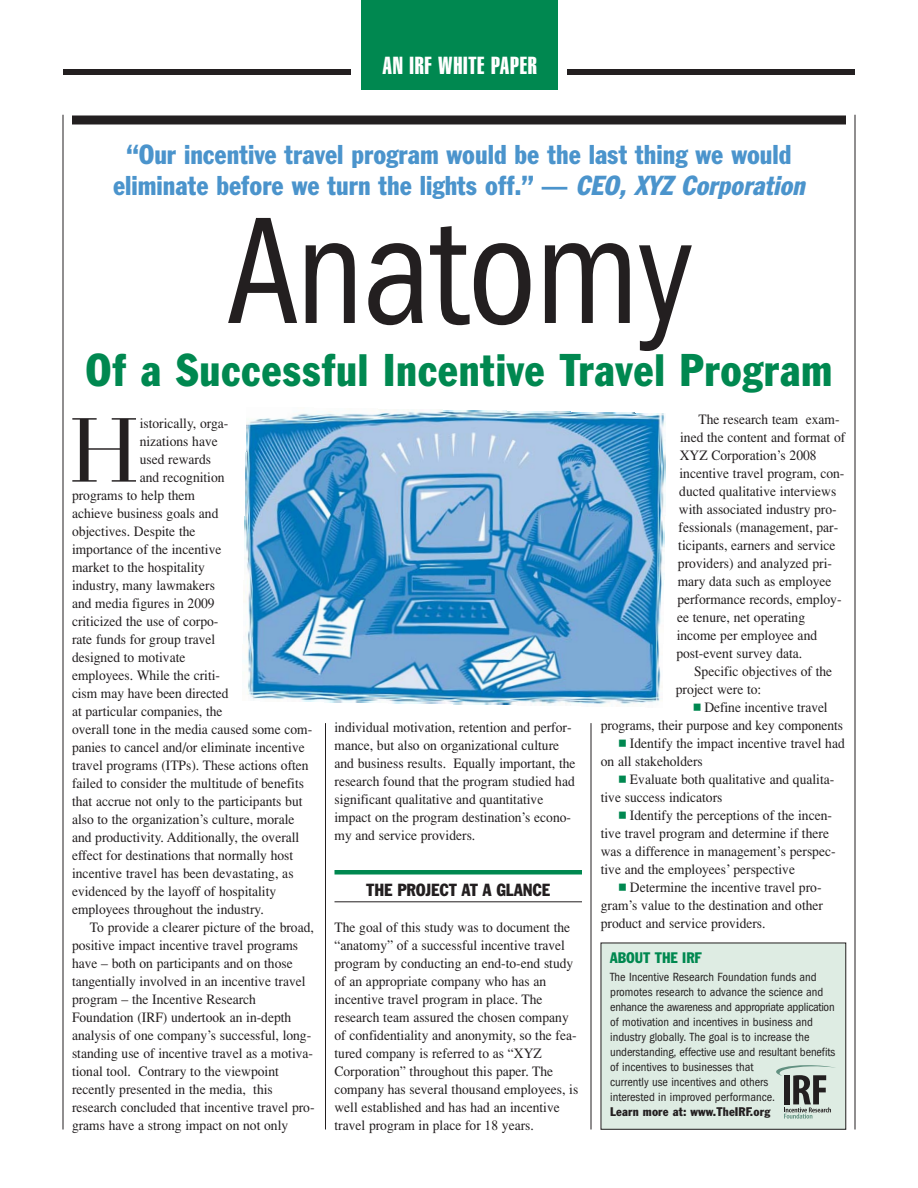
<style>
.page{position:relative;width:918px;height:1188px;background:#fff}
.page>*{position:absolute;margin:0;border:0;box-sizing:border-box;transform-origin:0 0}
.t1{font:157.5px "Franklin Got Cd ITC";letter-spacing:-.015em;color:#231f20;scale:.95 1}
.t2{font:90.15px "Bauer Bodoni";color:#231f20;scale:.95 1}
.t3{font:condensed 45px "Franklin Gothic BT";letter-spacing:.015em;color:#008850;scale:.95 1}
.t4{font:condensed 27px/31.5px "Franklin Gothic BT";color:#4b94cc;text-align:center;scale:.95 1}
.t5{font:24px "Swiss 911 BT Extra Compressed";letter-spacing:.03em;color:#fff}
.t6{font:condensed 17.25px "Franklin Gothic BT";letter-spacing:-.005em;color:#231f20;scale:.95 1}
.t7{font:condensed 15px "Franklin Gothic BT";color:#008850;scale:.95 1}
.t8{font:14.25px/18px "Times";color:#231f20;scale:.95 1}
.t9{font:12.3px/15px "Franklin Got Cd ITC";color:#231f20}
.s1{font-style:italic}
.s2{font-family:"Universal Newswith Comm Pi";color:#008850}
.s3{font-family:"Franklin Gothic BT";font-stretch:condensed}
</style>
<div class="page">
<div style="left:601px;top:943px;width:245px;height:186px;background:#deece3"></div>
<hr style="left:591px;top:723px;width:1px;height:407px;background:#231f20">
<hr style="left:855px;top:115px;width:1px;height:1015px;background:#231f20">
<div style="left:362px;top:0;width:196px;height:90px;background:#008850"></div>
<div style="left:63px;top:69px;width:288px;height:6px;background:#231f20"></div>
<div style="left:567px;top:69px;width:288px;height:6px;background:#231f20"></div>
<div style="left:72px;top:116px;width:774px;height:8px;background:#231f20"></div>
<hr style="left:63px;top:115px;width:1px;height:1015px;background:#231f20">
<img style="left:243px;top:409px;width:422px;height:297px">
<hr style="left:325px;top:723px;width:1px;height:407px;background:#231f20">
<div style="left:334px;top:870px;width:248px;height:5px;background:#008850"></div>
<hr style="left:334px;top:902px;width:248px;height:1px;background:#231f20">
<svg style="left:776px;top:1065px;width:59px;height:54px"></svg>
<p class="t5" style="left:383px;top:57px;width:156px">AN IRF WHITE PAPER</p>
<p class="t4" style="left:113px;top:142px;width:735px">“Our incentive travel program would be the last thing we would eliminate before we turn the lights off.” — <span class="s1">CEO, XYZ Corporation</span></p>
<p class="t1" style="left:226px;top:211px;width:493px">Anatomy</p>
<p class="t3" style="left:86px;top:354px;width:788px">Of a Successful Incentive Travel Program</p>
<p class="t2" style="left:71px;top:415px;width:72px">H</p>
<p class="t8" style="left:140px;top:415px;width:95px">istorically, orga-</p>
<p class="t8" style="left:140px;top:433px;width:84px">nizations have</p>
<p class="t8" style="left:140px;top:451px;width:77px">used rewards</p>
<p class="t8" style="left:140px;top:469px;width:91px">and recognition</p>
<p class="t8" style="left:72px;top:487px;width:131px">programs to help them</p>
<p class="t8" style="left:72px;top:505px;width:156px">achieve business goals and</p>
<p class="t8" style="left:72px;top:523px;width:132px">objectives. Despite the</p>
<p class="t8" style="left:72px;top:541px;width:159px">importance of the incentive</p>
<p class="t8" style="left:72px;top:559px;width:141px">market to the hospitality</p>
<p class="t8" style="left:72px;top:577px;width:152px">industry, many lawmakers</p>
<p class="t8" style="left:72px;top:595px;width:152px">and media figures in 2009</p>
<p class="t8" style="left:72px;top:613px;width:156px">criticized the use of corpo-</p>
<p class="t8" style="left:72px;top:631px;width:152px">rate funds for group travel</p>
<p class="t8" style="left:72px;top:649px;width:121px">designed to motivate</p>
<p class="t8" style="left:72px;top:667px;width:157px">employees. While the criti-</p>
<p class="t8" style="left:72px;top:685px;width:166px">cism may have been directed</p>
<p class="t8" style="left:72px;top:703px;width:160px">at particular companies, the</p>
<p class="t8" style="left:72px;top:721px;width:254px">overall tone in the media caused some com-</p>
<p class="t8" style="left:72px;top:739px;width:247px">panies to cancel and/or eliminate incentive</p>
<p class="t8" style="left:72px;top:757px;width:251px">travel programs (ITPs). These actions often</p>
<p class="t8" style="left:72px;top:775px;width:246px">failed to consider the multitude of benefits</p>
<p class="t8" style="left:72px;top:793px;width:244px">that accrue not only to the participants but</p>
<p class="t8" style="left:72px;top:811px;width:236px">also to the organization’s culture, morale</p>
<p class="t8" style="left:72px;top:829px;width:241px">and productivity. Additionally, the overall</p>
<p class="t8" style="left:72px;top:847px;width:235px">effect for destinations that normally host</p>
<p class="t8" style="left:72px;top:865px;width:235px">incentive travel has been devastating, as</p>
<p class="t8" style="left:72px;top:883px;width:217px">evidenced by the layoff of hospitality</p>
<p class="t8" style="left:72px;top:901px;width:203px">employees throughout the industry.</p>
<p class="t8" style="left:90px;top:919px;width:237px">To provide a clearer picture of the broad,</p>
<p class="t8" style="left:72px;top:937px;width:240px">positive impact incentive travel programs</p>
<p class="t8" style="left:72px;top:955px;width:234px">have – both on participants and on those</p>
<p class="t8" style="left:72px;top:973px;width:247px">tangentially involved in an incentive travel</p>
<p class="t8" style="left:72px;top:991px;width:195px">program – the Incentive Research</p>
<p class="t8" style="left:72px;top:1009px;width:232px">Foundation (IRF) undertook an in-depth</p>
<p class="t8" style="left:72px;top:1027px;width:253px">analysis of one company’s successful, long-</p>
<p class="t8" style="left:72px;top:1045px;width:255px">standing use of incentive travel as a motiva-</p>
<p class="t8" style="left:72px;top:1063px;width:219px">tional tool. Contrary to the viewpoint</p>
<p class="t8" style="left:72px;top:1081px;width:213px">recently presented in the media, this</p>
<p class="t8" style="left:72px;top:1099px;width:257px">research concluded that incentive travel pro-</p>
<p class="t8" style="left:72px;top:1117px;width:229px">grams have a strong impact on not only</p>
<p class="t8" style="left:334px;top:720px;width:255px">individual motivation, retention and perfor&shy;mance, but also on organizational culture and business results. Equally important, the research found that the program studied had significant qualitative and quantitative impact on the program destination’s econo&shy;my and service providers.</p>
<p class="t6" style="left:366px;top:883px;width:195px">THE PROJECT AT A GLANCE</p>
<p class="t8" style="left:334px;top:919px;width:258px">The goal of this study was to document the “anatomy” of a successful incentive travel program by conducting an end-to-end study of an appropriate company who has an incentive travel program in place. The research team assured the chosen company of confidentiality and anonymity, so the fea&shy;tured company is referred to as “XYZ Corporation” throughout this paper. The company has several thousand employees, is well established and has had an incentive travel program in place for 18 years.</p>
<p class="t8" style="left:699px;top:411px;width:150px">The research team exam-</p>
<p class="t8" style="left:680px;top:429px;width:175px">ined the content and format of</p>
<p class="t8" style="left:680px;top:447px;width:145px">XYZ Corporation’s 2008</p>
<p class="t8" style="left:680px;top:465px;width:175px">incentive travel program, con-</p>
<p class="t8" style="left:679px;top:483px;width:167px">ducted qualitative interviews</p>
<p class="t8" style="left:679px;top:501px;width:168px">with associated industry pro-</p>
<p class="t8" style="left:679px;top:519px;width:170px">fessionals (management, par-</p>
<p class="t8" style="left:678px;top:537px;width:167px">ticipants, earners and service</p>
<p class="t8" style="left:678px;top:555px;width:164px">providers) and analyzed pri-</p>
<p class="t8" style="left:678px;top:573px;width:164px">mary data such as employee</p>
<p class="t8" style="left:677px;top:591px;width:174px">performance records, employ-</p>
<p class="t8" style="left:677px;top:609px;width:136px">ee tenure, net operating</p>
<p class="t8" style="left:677px;top:627px;width:149px">income per employee and</p>
<p class="t8" style="left:676px;top:645px;width:134px">post-event survey data.</p>
<p class="t8" style="left:694px;top:663px;width:147px">Specific objectives of the</p>
<p class="t8" style="left:676px;top:681px;width:92px">project were to:</p>
<p class="t8" style="left:601px;top:699px;width:257px;text-indent:93px"><span class="s2">-</span> Define incentive travel programs, their purpose and key components</p>
<p class="t8" style="left:601px;top:735px;width:258px;text-indent:18px"><span class="s2">-</span> Identify the impact incentive travel had on all stakeholders</p>
<p class="t8" style="left:601px;top:771px;width:247px;text-indent:18px"><span class="s2">-</span> Evaluate both qualitative and qualita&shy;tive success indicators</p>
<p class="t8" style="left:601px;top:807px;width:249px;text-indent:18px"><span class="s2">-</span> Identify the perceptions of the incen&shy;tive travel program and determine if there was a difference in management’s perspec&shy;tive and the employees’ perspective</p>
<p class="t8" style="left:601px;top:879px;width:236px;text-align:justify;text-indent:18px"><span class="s2">-</span> Determine the incentive travel pro&shy;gram’s value to the destination and other product and service providers.</p>
<p class="t7" style="left:610px;top:952px;width:98px">ABOUT THE IRF</p>
<p class="t9" style="left:610px;top:970px;width:227px">The Incentive Research Foundation funds and promotes research to advance the science and enhance the awareness and appropriate application of motivation and incentives in business and industry globally. The goal is to increase the understanding, effective use and resultant benefits of incentives to businesses that<br>currently use incentives and others<br>interested in improved performance.<br><span class="s3">Learn more at: www.TheIRF.org</span></p>
</div>
